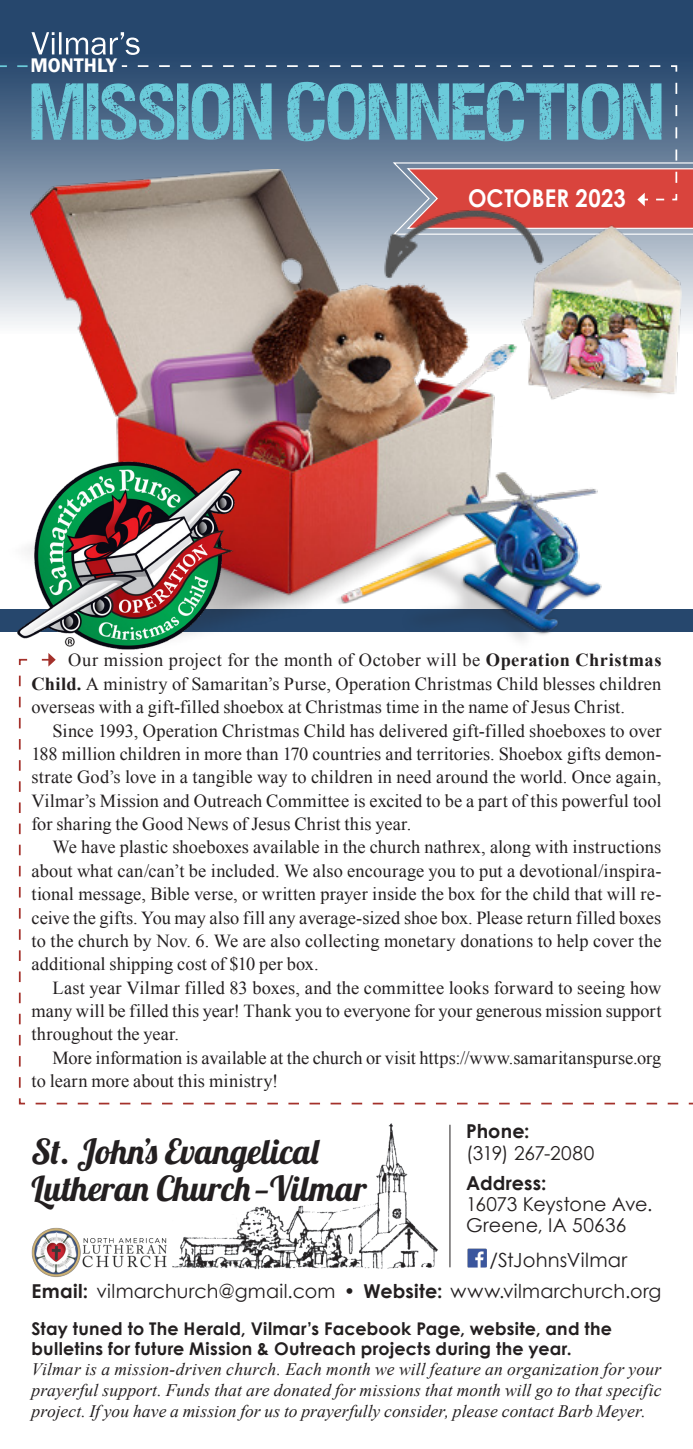
<style>
.page{position:relative;width:693px;height:1449px;background:#fff}
.page>*{position:absolute;margin:0;border:0;box-sizing:border-box;transform-origin:0 0}
.t1{font:34.48px "Lobster 1.4";color:#231f20}
.t2{font:700 24.5px "Century Gothic";letter-spacing:.01em;color:#fff;scale:.9 1}
.Copy{font:600 20.3px "Franklin Gothic";color:#fff}
.t3{font:19.43px "Century Gothic";letter-spacing:.01em;color:#231f20}
.t4{font:19.07px/21px "Century Gothic";letter-spacing:.01em;color:#231f20}
.t5{font:700 19.07px "Century Gothic";letter-spacing:.005em;color:#231f20}
.t6{font:19.07px "Century Gothic";letter-spacing:-.01em;color:#231f20}
.Copy-2{font:18.38px/23.4px "Times New Roman";letter-spacing:.005em;color:#231f20;text-align:justify}
.Copy-3{font:italic 17.5px/21px "Times New Roman";letter-spacing:.005em;color:#231f20;text-align:justify}
.t7{font:700 17.5px/19.2px "Century Gothic";letter-spacing:.015em;color:#231f20}
.s1{font-weight:700}
</style>
<div class="page">
<div style="left:0;top:0;width:693px;height:334px;background:#26476d"></div>
<svg style="left:32px;top:32px;width:108px;height:23px"></svg>
<div style="left:120px;top:65px;width:558px;height:17px;background:#315074"></div>
<svg style="left:31px;top:82px;width:662px;height:154px;background:#6190a7"></svg>
<svg style="left:0;top:65px;width:28px;height:2px"></svg>
<svg style="left:18px;top:685px;width:675px;height:420px"></svg>
<img style="left:468px;top:1249px;width:18px;height:18px">
<img style="left:172px;top:1123px;width:266px;height:147px">
<img style="left:32px;top:1227px;width:135px;height:50px">
<hr style="left:449px;top:1125px;width:1px;height:142px;background:#231f20">
<img style="left:8px;top:169px;width:673px;height:472px">
<img style="left:0;top:426px;width:259px;height:259px">
<p class="Copy" style="left:30px;top:53px;width:88px">MONTHLY</p>
<p class="t2" style="left:468px;top:182px;width:177px">OCTOBER 2023</p>
<p class="Copy-2" style="left:32px;top:648px;width:632px;text-indent:37px">Our mission project for the month of October will be <span class="s1">Operation Christmas Child.</span> A ministry of Samaritan’s Purse, Operation Christmas Child blesses children overseas with a gift-filled shoebox at Christmas time in the name of Jesus Christ.</p>
<p class="Copy-2" style="left:32px;top:718px;width:632px;text-indent:21px">Since 1993, Operation Christmas Child has delivered gift-filled shoeboxes to over 188 million children in more than 170 countries and territories. Shoebox gifts demon&shy;strate God’s love in a tangible way to children in need around the world. Once again, Vilmar’s Mission and Outreach Committee is excited to be a part of this powerful tool for sharing the Good News of Jesus Christ this year.</p>
<p class="Copy-2" style="left:32px;top:835px;width:632px;text-indent:21px">We have plastic shoeboxes available in the church nathrex, along with instructions about what can/can’t be included. We also encourage you to put a devotional/inspira&shy;tional message, Bible verse, or written prayer inside the box for the child that will re&shy;ceive the gifts. You may also fill any average-sized shoe box. Please return filled boxes to the church by Nov. 6. We are also collecting monetary donations to help cover the additional shipping cost of $10 per box.</p>
<p class="Copy-2" style="left:32px;top:976px;width:632px;text-indent:21px">Last year Vilmar filled 83 boxes, and the committee looks forward to seeing how many will be filled this year! Thank you to everyone for your generous mission support throughout the year.</p>
<p class="Copy-2" style="left:32px;top:1046px;width:631px;text-indent:21px">More information is available at the church or visit https://www.samaritanspurse.org to learn more about this ministry!</p>
<p class="t1" style="left:32px;top:1130px;width:289px">St. John’s Evangelical</p>
<p class="t1" style="left:32px;top:1166px;width:337px">Lutheran Church —Vilmar</p>
<p class="t5" style="left:466px;top:1119px;width:65px">Phone:</p>
<p class="t6" style="left:466px;top:1142px;width:130px">(319) 267-2080</p>
<p class="t5" style="left:466px;top:1171px;width:82px">Address:</p>
<p class="t4" style="left:466px;top:1194px;width:188px">16073 Keystone Ave.<br>Greene, IA 50636</p>
<p class="t3" style="left:490px;top:1248px;width:139px">/StJohnsVilmar</p>
<p class="t4" style="left:32px;top:1280px;width:631px"><span class="s1">Email:</span> vilmarchurch@gmail.com • <span class="s1">Website:</span> www.vilmarchurch.org</p>
<p class="t7" style="left:32px;top:1319px;width:582px">Stay tuned to The Herald, Vilmar’s Facebook Page, website, and the bulletins for future Mission &amp; Outreach projects during the year.</p>
<p class="Copy-3" style="left:32px;top:1358px;width:632px">Vilmar is a mission-driven church. Each month we will feature an organization for your prayerful support. Funds that are donated for missions that month will go to that specific project. If you have a mission for us to prayerfully consider, please contact Barb Meyer.</p>
</div>
